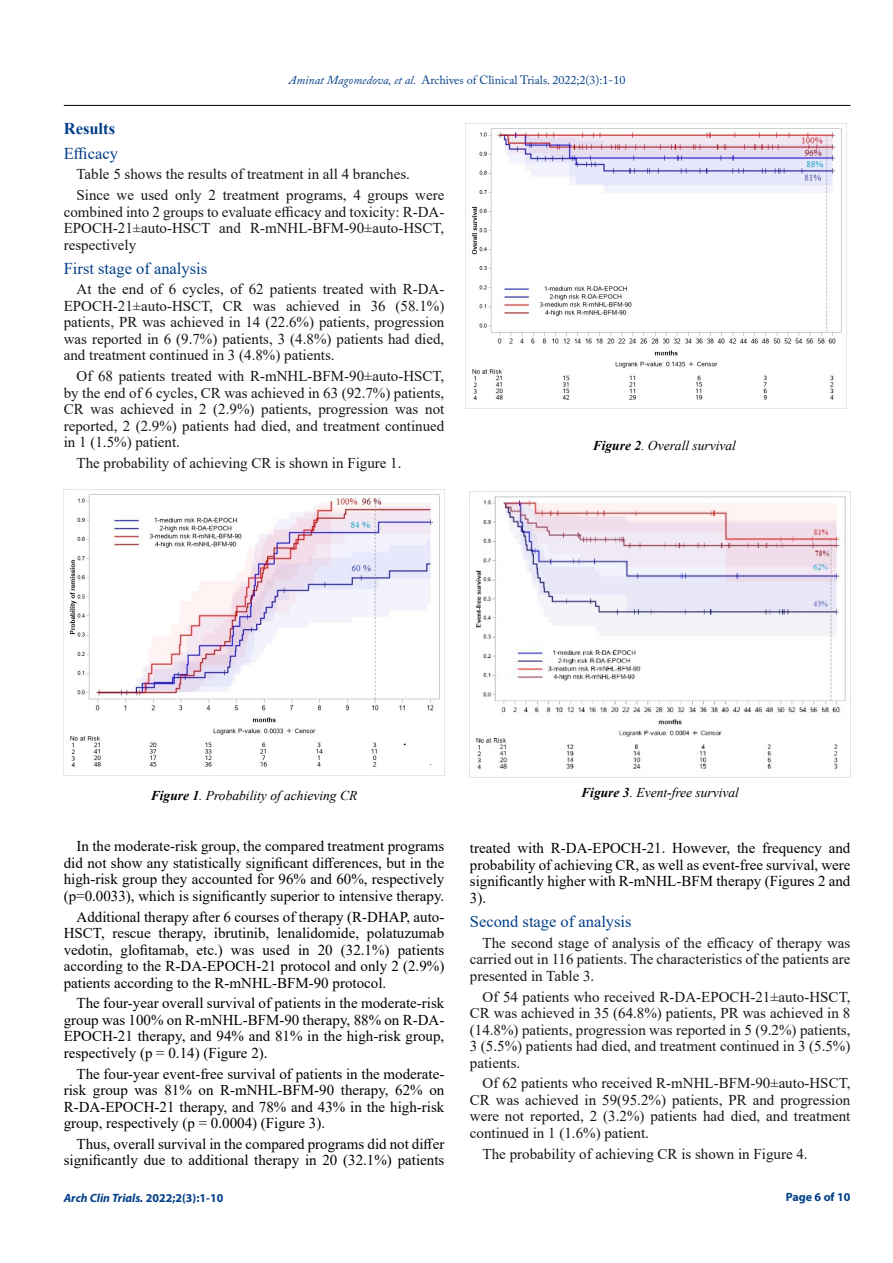
<style>
.page{position:relative;width:893px;height:1263px;background:#fff}
.page>*{position:absolute;margin:0;border:0;box-sizing:border-box;transform-origin:0 0}
.t1{font:16.5px "Times New Roman";color:#003e88}
.t2{font:700 16.5px "Times New Roman";color:#003e88}
.t3{font:15px/16.5px "Times New Roman";color:#161616;text-align:justify}
.t4{font:15px/16.5px "Times New Roman";color:#000;text-align:justify}
.t5{font:italic 13.5px "Times New Roman";color:#000}
.t6{font:12px "Adobe Caslon Pro";color:#003e88}
.t7{font:italic 700 12px "Myriad Pro";color:#003e88}
.t8{font:700 12px "Myriad Pro";color:#003e88}
.s1{font-style:italic}
.s2{font-weight:700}
.s3{font-style:normal}
</style>
<div class="page">
<hr style="left:64px;top:105px;width:786px;height:1px;background:#000">
<img style="left:69px;top:494px;width:371px;height:273px">
<img style="left:466px;top:123px;width:380px;height:286px">
<img style="left:476px;top:496px;width:370px;height:274px">
<p class="t6" style="left:289px;top:73px;width:338px"><span class="s1">Aminat Magomedova, et al.</span> Archives of Clinical Trials. 2022;2(3):1-10</p>
<p class="t2" style="left:64px;top:117px;width:53px">Results</p>
<p class="t1" style="left:64px;top:141px;width:56px">Efficacy</p>
<p class="t3" style="left:77px;top:166px;width:335px">Table 5 shows the results of treatment in all 4 branches.</p>
<p class="t3" style="left:64px;top:186px;width:382px;text-indent:13px">Since we used only 2 treatment programs, 4 groups were combined into 2 groups to evaluate efficacy and toxicity: R-DA-EPOCH-21±auto-HSCT and R-mNHL-BFM-90±auto-HSCT, respectively</p>
<p class="t1" style="left:64px;top:256px;width:145px">First stage of analysis</p>
<p class="t3" style="left:64px;top:281px;width:382px;text-indent:13px">At the end of 6 cycles, of 62 patients treated with R-DA-EPOCH-21±auto-HSCT, CR was achieved in 36 (58.1%) patients, PR was achieved in 14 (22.6%) patients, progression was reported in 6 (9.7%) patients, 3 (4.8%) patients had died, and treatment continued in 3 (4.8%) patients.</p>
<p class="t3" style="left:64px;top:367px;width:382px;text-indent:13px">Of 68 patients treated with R-mNHL-BFM-90±auto-HSCT, by the end of 6 cycles, CR was achieved in 63 (92.7%) patients, CR was achieved in 2 (2.9%) patients, progression was not reported, 2 (2.9%) patients had died, and treatment continued in 1 (1.5%) patient.</p>
<p class="t3" style="left:77px;top:454px;width:326px">The probability of achieving CR is shown in Figure 1.</p>
<p class="t5" style="left:593px;top:436px;width:145px"><span class="s2">Figure 2</span>. Overall survival</p>
<p class="t5" style="left:151px;top:786px;width:208px"><span class="s2">Figure 1</span>. Probability of achieving CR</p>
<p class="t4" style="left:64px;top:837px;width:382px;text-indent:13px">In the moderate-risk group, the compared treatment programs did not show any statistically significant differences, but in the high-risk group they accounted for 96% and 60%, respectively (p=0.0033), which is significantly superior to intensive therapy.</p>
<p class="t4" style="left:64px;top:908px;width:382px;text-indent:13px">Additional therapy after 6 courses of therapy (R-DHAP, auto-HSCT, rescue therapy, ibrutinib, lenalidomide, polatuzumab vedotin, glofitamab, etc.) was used in 20 (32.1%) patients according to the R-DA-EPOCH-21 protocol and only 2 (2.9%) patients according to the R-mNHL-BFM-90 protocol.</p>
<p class="t4" style="left:64px;top:994px;width:382px;text-indent:13px">The four-year overall survival of patients in the moderate-risk group was 100% on R-mNHL-BFM-90 therapy, 88% on R-DA-EPOCH-21 therapy, and 94% and 81% in the high-risk group, respectively (p = 0.14) (Figure 2).</p>
<p class="t4" style="left:64px;top:1065px;width:382px;text-indent:13px">The four-year event-free survival of patients in the moderate&shy;risk group was 81% on R-mNHL-BFM-90 therapy, 62% on R-DA-EPOCH-21 therapy, and 78% and 43% in the high-risk group, respectively (p = 0.0004) (Figure 3).</p>
<p class="t4" style="left:64px;top:1135px;width:382px;text-align:right">Thus, overall survival in the compared programs did not differ significantly due to additional therapy in 20 (32.1%) patients</p>
<p class="t7" style="left:64px;top:1190px;width:161px">Arch Clin Trials. <span class="s3">2022;2(3):1-10</span></p>
<p class="t5" style="left:581px;top:783px;width:159px"><span class="s2">Figure 3</span>. Event-free survival</p>
<p class="t4" style="left:470px;top:840px;width:382px">treated with R-DA-EPOCH-21. However, the frequency and probability of achieving CR, as well as event-free survival, were significantly higher with R-mNHL-BFM therapy (Figures 2 and 3).</p>
<p class="t1" style="left:470px;top:910px;width:163px">Second stage of analysis</p>
<p class="t3" style="left:470px;top:934px;width:382px;text-indent:13px">The second stage of analysis of the efficacy of therapy was carried out in 116 patients. The characteristics of the patients are presented in Table 3.</p>
<p class="t3" style="left:470px;top:988px;width:382px;text-indent:13px">Of 54 patients who received R-DA-EPOCH-21±auto-HSCT, CR was achieved in 35 (64.8%) patients, PR was achieved in 8 (14.8%) patients, progression was reported in 5 (9.2%) patients, 3 (5.5%) patients had died, and treatment continued in 3 (5.5%) patients.</p>
<p class="t3" style="left:470px;top:1074px;width:382px;text-indent:13px">Of 62 patients who received R-mNHL-BFM-90±auto-HSCT, CR was achieved in 59(95.2%) patients, PR and progression were not reported, 2 (3.2%) patients had died, and treatment continued in 1 (1.6%) patient.</p>
<p class="t3" style="left:483px;top:1145px;width:326px">The probability of achieving CR is shown in Figure 4.</p>
<p class="t8" style="left:786px;top:1189px;width:66px">Page 6 of 10</p>
</div>
